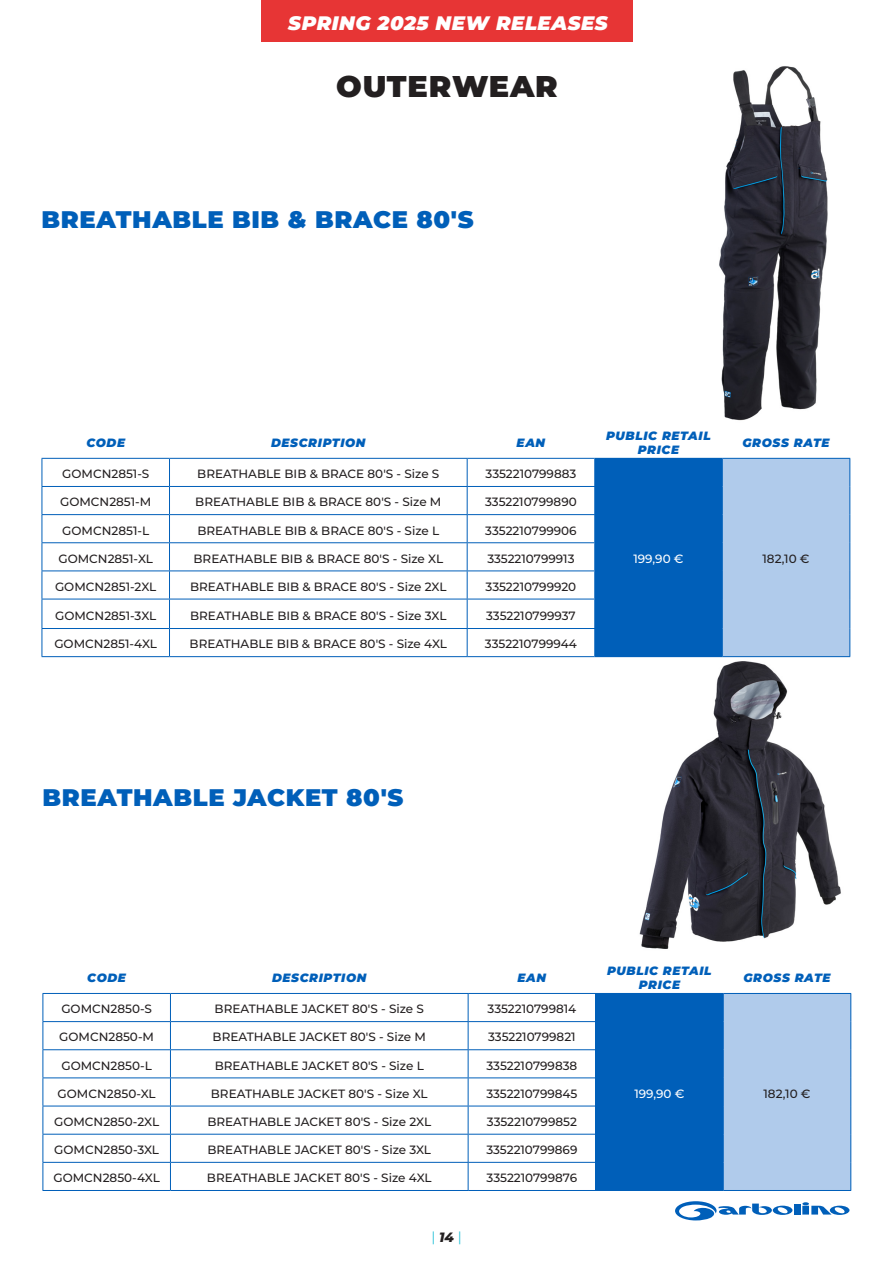
<style>
.page{position:relative;width:893px;height:1263px;background:#fff}
.page>*{position:absolute;margin:0;border:0;box-sizing:border-box;transform-origin:0 0}
.t1{font:900 30px "Montserrat";letter-spacing:.025em;color:#231f20}
.t2{font:900 24px "Montserrat";letter-spacing:.025em;color:#005fb9}
.t3{font:italic 900 19.5px "Montserrat";letter-spacing:.025em;color:#fff}
.t4{font:13.5px "Exo 2";color:#1cbed5}
.t5{font:500 12px "Montserrat";color:#231f20}
.t6{font:italic 900 12px/14.4px "Montserrat";letter-spacing:.05em;color:#005fb9;text-align:center}
.t7{font:500 12px "Montserrat";color:#fff}
.s1{font-family:"Montserrat";font-weight:800;font-style:italic;color:#231f20}
</style>
<div class="page">
<div style="left:794px;top:1203px;width:7px;height:11px;background:#005fb9"></div>
<svg style="left:675px;top:1201px;width:117px;height:19px"></svg>
<svg style="left:802px;top:1202px;width:47px;height:13px"></svg>
<img style="left:629px;top:657px;width:219px;height:292px">
<hr style="left:43px;top:1190px;width:127px;height:1px;background:#005fb9">
<hr style="left:170px;top:1190px;width:298px;height:1px;background:#005fb9">
<hr style="left:468px;top:1190px;width:128px;height:1px;background:#005fb9">
<hr style="left:596px;top:1190px;width:127px;height:1px;background:#005fb9">
<hr style="left:723px;top:1190px;width:128px;height:1px;background:#005fb9">
<svg style="left:43px;top:993px;width:808px;height:197px"></svg>
<img style="left:719px;top:66px;width:109px;height:355px">
<hr style="left:42px;top:656px;width:127px;height:1px;background:#005fb9">
<hr style="left:169px;top:656px;width:298px;height:1px;background:#005fb9">
<hr style="left:467px;top:656px;width:128px;height:1px;background:#005fb9">
<hr style="left:595px;top:656px;width:127px;height:1px;background:#005fb9">
<hr style="left:722px;top:656px;width:128px;height:1px;background:#005fb9">
<svg style="left:42px;top:457px;width:808px;height:199px"></svg>
<div style="left:261px;top:0;width:372px;height:42px;background:#e73535"></div>
<p class="t3" style="left:288px;top:9px;width:321px">SPRING 2025 NEW RELEASES</p>
<p class="t1" style="left:336px;top:63px;width:223px">OUTERWEAR</p>
<p class="t2" style="left:42px;top:202px;width:434px">BREATHABLE BIB &amp; BRACE 80'S</p>
<p class="t6" style="left:86px;top:435px;width:40px">CODE</p>
<p class="t6" style="left:271px;top:435px;width:96px">DESCRIPTION</p>
<p class="t6" style="left:517px;top:435px;width:30px">EAN</p>
<p class="t6" style="left:606px;top:427px;width:106px">PUBLIC RETAIL<br>PRICE</p>
<p class="t6" style="left:742px;top:435px;width:89px">GROSS RATE</p>
<p class="t5" style="left:62px;top:466px;width:89px">GOMCN2851-S</p>
<p class="t5" style="left:197px;top:466px;width:244px">BREATHABLE BIB &amp; BRACE 80'S - Size S</p>
<p class="t5" style="left:486px;top:466px;width:92px">3352210799883</p>
<p class="t5" style="left:60px;top:494px;width:93px">GOMCN2851-M</p>
<p class="t5" style="left:195px;top:494px;width:248px">BREATHABLE BIB &amp; BRACE 80'S - Size M</p>
<p class="t5" style="left:485px;top:494px;width:93px">3352210799890</p>
<p class="t5" style="left:62px;top:522px;width:88px">GOMCN2851-L</p>
<p class="t5" style="left:197px;top:522px;width:243px">BREATHABLE BIB &amp; BRACE 80'S - Size L</p>
<p class="t5" style="left:485px;top:522px;width:93px">3352210799906</p>
<p class="t5" style="left:58px;top:550px;width:96px">GOMCN2851-XL</p>
<p class="t5" style="left:194px;top:550px;width:251px">BREATHABLE BIB &amp; BRACE 80'S - Size XL</p>
<p class="t5" style="left:487px;top:550px;width:89px">3352210799913</p>
<p class="t5" style="left:55px;top:578px;width:103px">GOMCN2851-2XL</p>
<p class="t5" style="left:190px;top:578px;width:258px">BREATHABLE BIB &amp; BRACE 80'S - Size 2XL</p>
<p class="t5" style="left:486px;top:578px;width:92px">3352210799920</p>
<p class="t5" style="left:55px;top:607px;width:103px">GOMCN2851-3XL</p>
<p class="t5" style="left:190px;top:607px;width:258px">BREATHABLE BIB &amp; BRACE 80'S - Size 3XL</p>
<p class="t5" style="left:486px;top:607px;width:91px">3352210799937</p>
<p class="t5" style="left:54px;top:636px;width:104px">GOMCN2851-4XL</p>
<p class="t5" style="left:190px;top:636px;width:259px">BREATHABLE BIB &amp; BRACE 80'S - Size 4XL</p>
<p class="t5" style="left:485px;top:636px;width:93px">3352210799944</p>
<p class="t2" style="left:43px;top:779px;width:362px">BREATHABLE JACKET 80'S</p>
<p class="t7" style="left:633px;top:551px;width:52px">199,90 €</p>
<p class="t5" style="left:762px;top:551px;width:49px">182,10 €</p>
<p class="t6" style="left:87px;top:970px;width:40px">CODE</p>
<p class="t6" style="left:272px;top:970px;width:96px">DESCRIPTION</p>
<p class="t6" style="left:518px;top:970px;width:30px">EAN</p>
<p class="t6" style="left:607px;top:962px;width:106px">PUBLIC RETAIL<br>PRICE</p>
<p class="t6" style="left:743px;top:970px;width:89px">GROSS RATE</p>
<p class="t5" style="left:61px;top:1001px;width:92px">GOMCN2850-S</p>
<p class="t5" style="left:215px;top:1001px;width:211px">BREATHABLE JACKET 80'S - Size S</p>
<p class="t5" style="left:488px;top:1001px;width:90px">3352210799814</p>
<p class="t5" style="left:59px;top:1029px;width:96px">GOMCN2850-M</p>
<p class="t5" style="left:213px;top:1029px;width:215px">BREATHABLE JACKET 80'S - Size M</p>
<p class="t5" style="left:488px;top:1029px;width:89px">3352210799821</p>
<p class="t5" style="left:61px;top:1057px;width:92px">GOMCN2850-L</p>
<p class="t5" style="left:215px;top:1057px;width:211px">BREATHABLE JACKET 80'S - Size L</p>
<p class="t5" style="left:486px;top:1057px;width:92px">3352210799838</p>
<p class="t5" style="left:58px;top:1085px;width:100px">GOMCN2850-XL</p>
<p class="t5" style="left:211px;top:1085px;width:218px">BREATHABLE JACKET 80'S - Size XL</p>
<p class="t5" style="left:486px;top:1085px;width:93px">3352210799845</p>
<p class="t5" style="left:54px;top:1113px;width:107px">GOMCN2850-2XL</p>
<p class="t5" style="left:207px;top:1113px;width:225px">BREATHABLE JACKET 80'S - Size 2XL</p>
<p class="t5" style="left:487px;top:1113px;width:91px">3352210799852</p>
<p class="t5" style="left:54px;top:1141px;width:106px">GOMCN2850-3XL</p>
<p class="t5" style="left:207px;top:1141px;width:225px">BREATHABLE JACKET 80'S - Size 3XL</p>
<p class="t5" style="left:486px;top:1141px;width:93px">3352210799869</p>
<p class="t5" style="left:53px;top:1169px;width:108px">GOMCN2850-4XL</p>
<p class="t5" style="left:207px;top:1169px;width:226px">BREATHABLE JACKET 80'S - Size 4XL</p>
<p class="t5" style="left:487px;top:1169px;width:92px">3352210799876</p>
<p class="t4" style="left:432px;top:1229px;width:31px">|<span class="s1">14</span>|</p>
<p class="t7" style="left:634px;top:1085px;width:52px">199,90 €</p>
<p class="t5" style="left:763px;top:1085px;width:49px">182,10 €</p>
</div>
